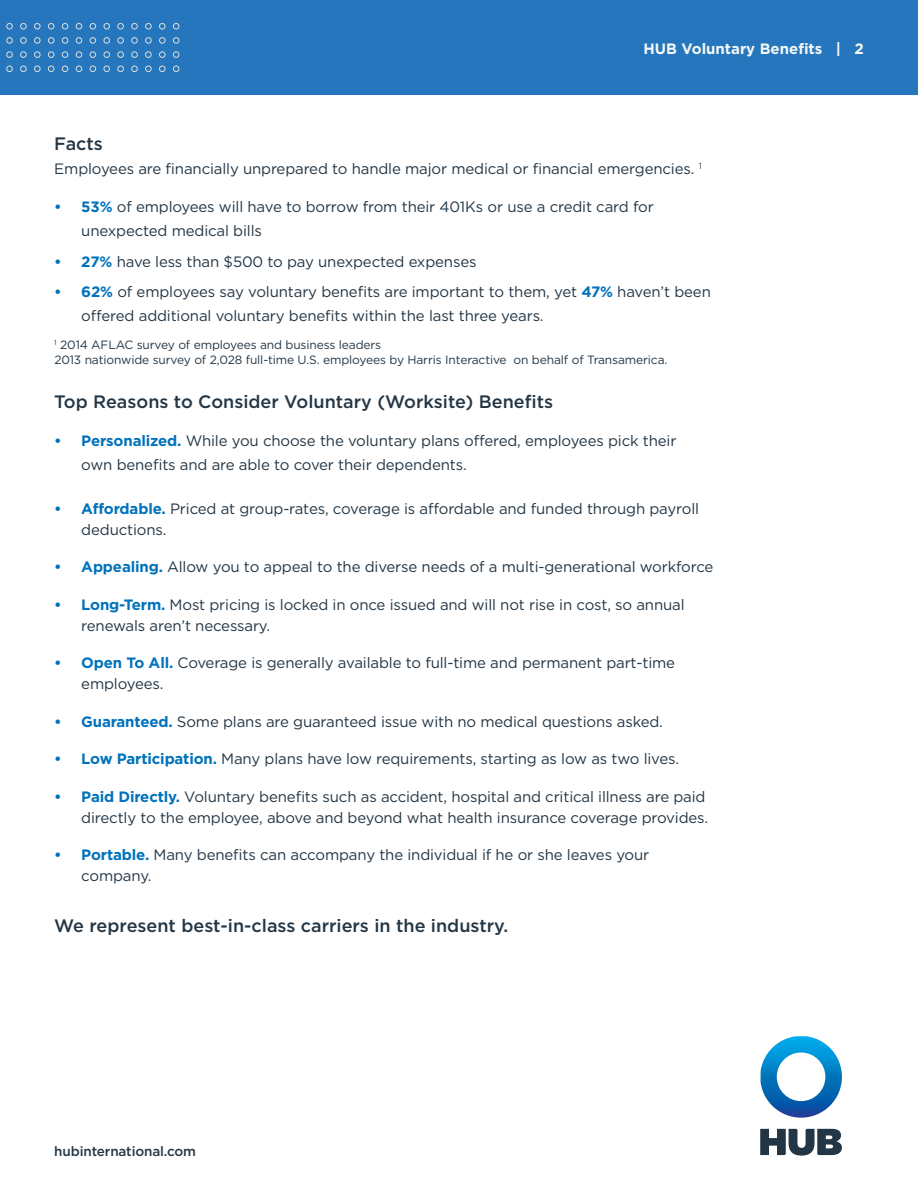
<style>
.page{position:relative;width:918px;height:1188px;background:#fff}
.page>*{position:absolute;margin:0;border:0;box-sizing:border-box;transform-origin:0 0}
.t1{font:500 18px "Gotham";color:#233645}
.t2{font:15px/21px "Gotham";letter-spacing:-.01em;color:#233645}
.t3{font:700 15px "Gotham";color:#f5f7f5}
.t4{font:500 13.5px "Gotham";letter-spacing:-.01em;color:#233645}
.t5{font:12px/14.4px "Gotham";letter-spacing:-.01em;color:#233645}
.s1{font-weight:700;color:#0072bc}
</style>
<div class="page">
<svg style="left:760px;top:1129px;width:82px;height:27px"></svg>
<svg style="left:761px;top:1036px;width:81px;height:82px"></svg>
<div style="left:0;top:0;width:918px;height:95px;background:#2576bc"></div>
<div style="left:6px;top:23px;width:7px;height:6px;border:1px solid #dededb;border-radius:50%"></div>
<div style="left:20px;top:23px;width:7px;height:6px;border:1px solid #dededb;border-radius:50%"></div>
<svg style="left:34px;top:23px;width:6px;height:6px"></svg>
<svg style="left:48px;top:23px;width:6px;height:6px"></svg>
<svg style="left:62px;top:23px;width:6px;height:6px"></svg>
<svg style="left:76px;top:23px;width:6px;height:6px"></svg>
<svg style="left:90px;top:23px;width:6px;height:6px"></svg>
<svg style="left:104px;top:23px;width:6px;height:6px"></svg>
<svg style="left:118px;top:23px;width:6px;height:6px"></svg>
<div style="left:131px;top:23px;width:7px;height:6px;border:1px solid #dededb;border-radius:50%"></div>
<div style="left:145px;top:23px;width:7px;height:6px;border:1px solid #dededb;border-radius:50%"></div>
<svg style="left:159px;top:23px;width:6px;height:6px"></svg>
<svg style="left:173px;top:23px;width:6px;height:6px"></svg>
<div style="left:6px;top:37px;width:7px;height:7px;border:1px solid #dededb;border-radius:50%"></div>
<div style="left:20px;top:37px;width:7px;height:7px;border:1px solid #dededb;border-radius:50%"></div>
<div style="left:34px;top:37px;width:6px;height:7px;border:1px solid #dededb;border-radius:50%"></div>
<div style="left:48px;top:37px;width:6px;height:7px;border:1px solid #dededb;border-radius:50%"></div>
<div style="left:62px;top:37px;width:6px;height:7px;border:1px solid #dededb;border-radius:50%"></div>
<div style="left:76px;top:37px;width:6px;height:7px;border:1px solid #dededb;border-radius:50%"></div>
<div style="left:90px;top:37px;width:6px;height:7px;border:1px solid #dededb;border-radius:50%"></div>
<div style="left:104px;top:37px;width:6px;height:7px;border:1px solid #dededb;border-radius:50%"></div>
<div style="left:118px;top:37px;width:6px;height:7px;border:1px solid #dededb;border-radius:50%"></div>
<div style="left:131px;top:37px;width:7px;height:7px;border:1px solid #dededb;border-radius:50%"></div>
<div style="left:145px;top:37px;width:7px;height:7px;border:1px solid #dededb;border-radius:50%"></div>
<div style="left:159px;top:37px;width:6px;height:7px;border:1px solid #dededb;border-radius:50%"></div>
<div style="left:173px;top:37px;width:6px;height:7px;border:1px solid #dededb;border-radius:50%"></div>
<div style="left:6px;top:51px;width:7px;height:7px;border:1px solid #dededb;border-radius:50%"></div>
<div style="left:20px;top:51px;width:7px;height:7px;border:1px solid #dededb;border-radius:50%"></div>
<div style="left:34px;top:51px;width:6px;height:7px;border:1px solid #dededb;border-radius:50%"></div>
<div style="left:48px;top:51px;width:6px;height:7px;border:1px solid #dededb;border-radius:50%"></div>
<div style="left:62px;top:51px;width:6px;height:7px;border:1px solid #dededb;border-radius:50%"></div>
<div style="left:76px;top:51px;width:6px;height:7px;border:1px solid #dededb;border-radius:50%"></div>
<div style="left:90px;top:51px;width:6px;height:7px;border:1px solid #dededb;border-radius:50%"></div>
<div style="left:104px;top:51px;width:6px;height:7px;border:1px solid #dededb;border-radius:50%"></div>
<div style="left:118px;top:51px;width:6px;height:7px;border:1px solid #dededb;border-radius:50%"></div>
<div style="left:131px;top:51px;width:7px;height:7px;border:1px solid #dededb;border-radius:50%"></div>
<div style="left:145px;top:51px;width:7px;height:7px;border:1px solid #dededb;border-radius:50%"></div>
<div style="left:159px;top:51px;width:6px;height:7px;border:1px solid #dededb;border-radius:50%"></div>
<div style="left:173px;top:51px;width:6px;height:7px;border:1px solid #dededb;border-radius:50%"></div>
<div style="left:6px;top:66px;width:7px;height:6px;border:1px solid #dededb;border-radius:50%"></div>
<div style="left:20px;top:66px;width:7px;height:6px;border:1px solid #dededb;border-radius:50%"></div>
<svg style="left:34px;top:66px;width:6px;height:6px"></svg>
<svg style="left:48px;top:66px;width:6px;height:6px"></svg>
<svg style="left:62px;top:66px;width:6px;height:6px"></svg>
<svg style="left:76px;top:66px;width:6px;height:6px"></svg>
<svg style="left:90px;top:66px;width:6px;height:6px"></svg>
<svg style="left:104px;top:66px;width:6px;height:6px"></svg>
<svg style="left:118px;top:66px;width:6px;height:6px"></svg>
<div style="left:131px;top:66px;width:7px;height:6px;border:1px solid #dededb;border-radius:50%"></div>
<div style="left:145px;top:66px;width:7px;height:6px;border:1px solid #dededb;border-radius:50%"></div>
<svg style="left:159px;top:66px;width:6px;height:6px"></svg>
<svg style="left:173px;top:66px;width:6px;height:6px"></svg>
<p class="t3" style="left:644px;top:38px;width:222px">HUB Voluntary Benefits | 2</p>
<p class="t1" style="left:54px;top:132px;width:50px">Facts</p>
<p class="t2" style="left:54px;top:158px;width:649px">Employees are financially unprepared to handle major medical or financial emergencies. <sup>1</sup></p>
<p class="t2" style="left:81px;top:194px;width:574px;line-height:24px;text-indent:-27px"><span class="s1">• 53%</span> of employees will have to borrow from their 401Ks or use a credit card for unexpected medical bills</p>
<p class="t2" style="left:54px;top:251px;width:424px"><span class="s1">• 27%</span> have less than $500 to pay unexpected expenses</p>
<p class="t2" style="left:81px;top:280px;width:631px;line-height:24px;text-indent:-27px"><span class="s1">• 62%</span> of employees say voluntary benefits are important to them, yet <span class="s1">47%</span> haven’t been offered additional voluntary benefits within the last three years.</p>
<p class="t5" style="left:54px;top:338px;width:615px"><sup>1</sup> 2014 AFLAC survey of employees and business leaders<br>2013 nationwide survey of 2,028 full-time U.S. employees by Harris Interactive on behalf of Transamerica.</p>
<p class="t1" style="left:54px;top:390px;width:500px">Top Reasons to Consider Voluntary (Worksite) Benefits</p>
<p class="t2" style="left:81px;top:428px;width:597px;line-height:24px;text-indent:-27px"><span class="s1">• Personalized.</span> While you choose the voluntary plans offered, employees pick their own benefits and are able to cover their dependents.</p>
<p class="t2" style="left:81px;top:498px;width:619px;text-indent:-27px"><span class="s1">• Affordable.</span> Priced at group-rates, coverage is affordable and funded through payroll deductions.</p>
<p class="t2" style="left:54px;top:556px;width:661px"><span class="s1">• Appealing.</span> Allow you to appeal to the diverse needs of a multi-generational workforce</p>
<p class="t2" style="left:81px;top:594px;width:605px;text-indent:-27px"><span class="s1">• Long-Term.</span> Most pricing is locked in once issued and will not rise in cost, so annual renewals aren’t necessary.</p>
<p class="t2" style="left:81px;top:652px;width:595px;text-indent:-27px"><span class="s1">• Open To All.</span> Coverage is generally available to full-time and permanent part-time employees.</p>
<p class="t2" style="left:54px;top:711px;width:610px"><span class="s1">• Guaranteed.</span> Some plans are guaranteed issue with no medical questions asked.</p>
<p class="t2" style="left:54px;top:748px;width:626px"><span class="s1">• Low Participation.</span> Many plans have low requirements, starting as low as two lives.</p>
<p class="t2" style="left:54px;top:786px;width:655px;text-align:right"><span class="s1">• Paid Directly.</span> Voluntary benefits such as accident, hospital and critical illness are paid directly to the employee, above and beyond what health insurance coverage provides.</p>
<p class="t2" style="left:81px;top:844px;width:570px;text-indent:-27px"><span class="s1">• Portable.</span> Many benefits can accompany the individual if he or she leaves your company.</p>
<p class="t1" style="left:54px;top:914px;width:455px">We represent best-in-class carriers in the industry.</p>
<p class="t4" style="left:54px;top:1142px;width:143px">hubinternational.com</p>
</div>
